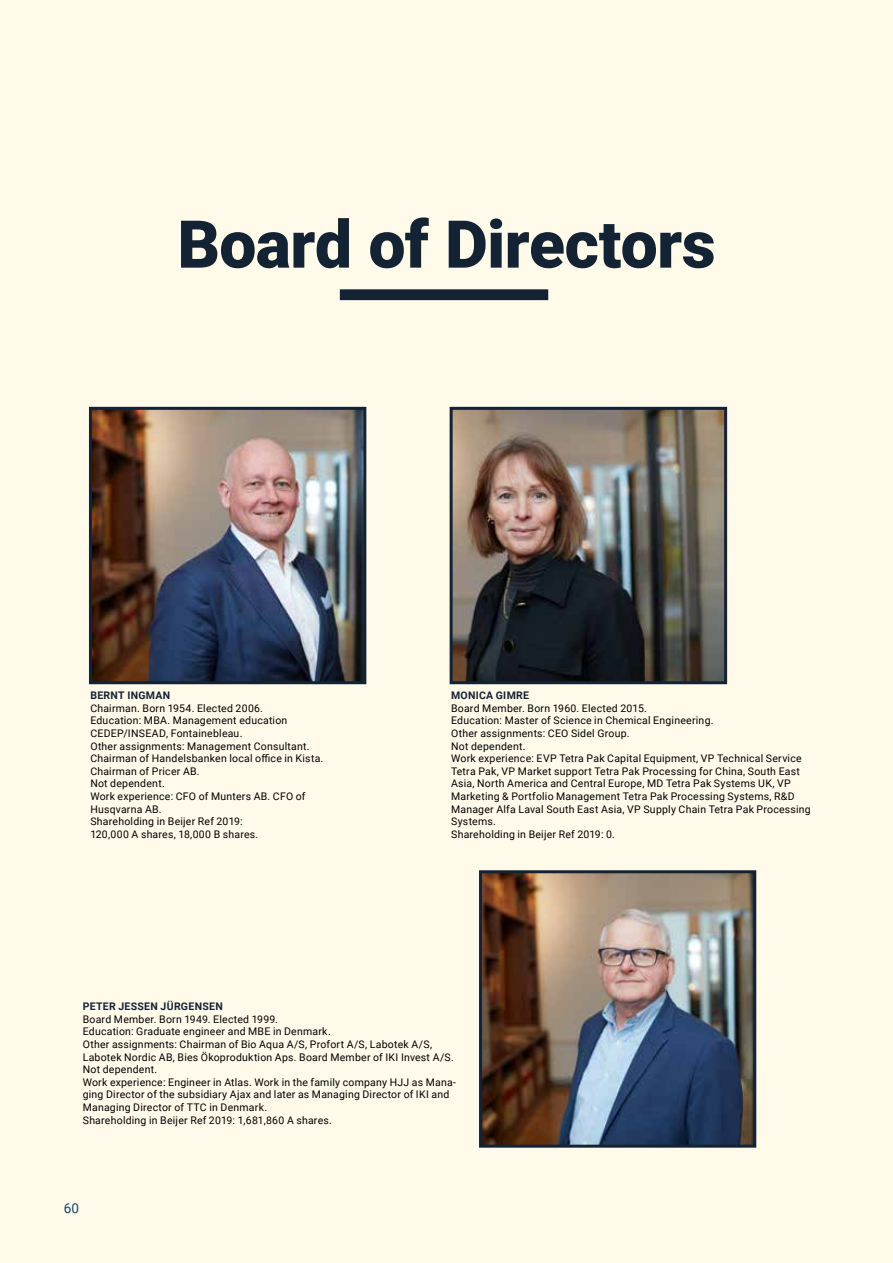
<style>
.page{position:relative;width:893px;height:1263px;background:#fffae9}
.page>*{position:absolute;margin:0;border:0;box-sizing:border-box;transform-origin:0 0}
.t1{font:900 66px "Roboto";letter-spacing:-.01em;color:#132334}
.t2{font:13.5px "Roboto";color:#184460}
.t3{font:10.5px/12.6px "Roboto";letter-spacing:.02em;color:#000}
.t4{font:700 10.5px "Roboto";letter-spacing:.03em;color:#132334}
</style>
<div class="page">
<div style="left:340px;top:289px;width:208px;height:11px;background:#132334"></div>
<img style="left:93px;top:411px;width:269px;height:269px">
<div style="left:89px;top:407px;width:277px;height:277px;border:3px solid #132334"></div>
<img style="left:483px;top:874px;width:269px;height:270px">
<div style="left:479px;top:870px;width:277px;height:278px;border:3px solid #132334"></div>
<img style="left:454px;top:411px;width:269px;height:269px">
<div style="left:450px;top:407px;width:277px;height:277px;border:3px solid #132334"></div>
<h1 class="t1" style="left:177px;top:198px;width:540px">Board of Directors</h1>
<p class="t4" style="left:90px;top:688px;width:81px">BERNT INGMAN</p>
<p class="t3" style="left:90px;top:701px;width:234px">Chairman. Born 1954. Elected 2006.<br>Education: MBA. Management education<br>CEDEP/INSEAD, Fontainebleau.<br>Other assignments: Management Consultant.<br>Chairman of Handelsbanken local office in Kista.<br>Chairman of Pricer AB.<br>Not dependent.<br>Work experience: CFO of Munters AB. CFO of<br>Husqvarna AB.<br>Shareholding in Beijer Ref 2019:<br>120,000 A shares, 18,000 B shares.</p>
<p class="t4" style="left:451px;top:688px;width:79px">MONICA GIMRE</p>
<p class="t3" style="left:451px;top:701px;width:361px">Board Member. Born 1960. Elected 2015.<br>Education: Master of Science in Chemical Engineering.<br>Other assignments: CEO Sidel Group.<br>Not dependent.<br>Work experience: EVP Tetra Pak Capital Equipment, VP Technical Service Tetra Pak, VP Market support Tetra Pak Processing for China, South East Asia, North America and Central Europe, MD Tetra Pak Systems UK, VP Marketing &amp; Portfolio Management Tetra Pak Processing Systems, R&amp;D Manager Alfa Laval South East Asia, VP Supply Chain Tetra Pak Processing Systems.<br>Shareholding in Beijer Ref 2019: 0.</p>
<p class="t4" style="left:83px;top:999px;width:142px">PETER JESSEN JÜRGENSEN</p>
<p class="t3" style="left:83px;top:1012px;width:375px">Board Member. Born 1949. Elected 1999.<br>Education: Graduate engineer and MBE in Denmark.<br>Other assignments: Chairman of Bio Aqua A/S, Profort A/S, Labotek A/S, Labotek Nordic AB, Bies Ökoproduktion Aps. Board Member of IKI Invest A/S.<br>Not dependent.<br>Work experience: Engineer in Atlas. Work in the family company HJJ as Mana&shy;ging Director of the subsidiary Ajax and later as Managing Director of IKI and Managing Director of TTC in Denmark.<br>Shareholding in Beijer Ref 2019: 1,681,860 A shares.</p>
<p class="t2" style="left:64px;top:1198px;width:17px">60</p>
</div>
